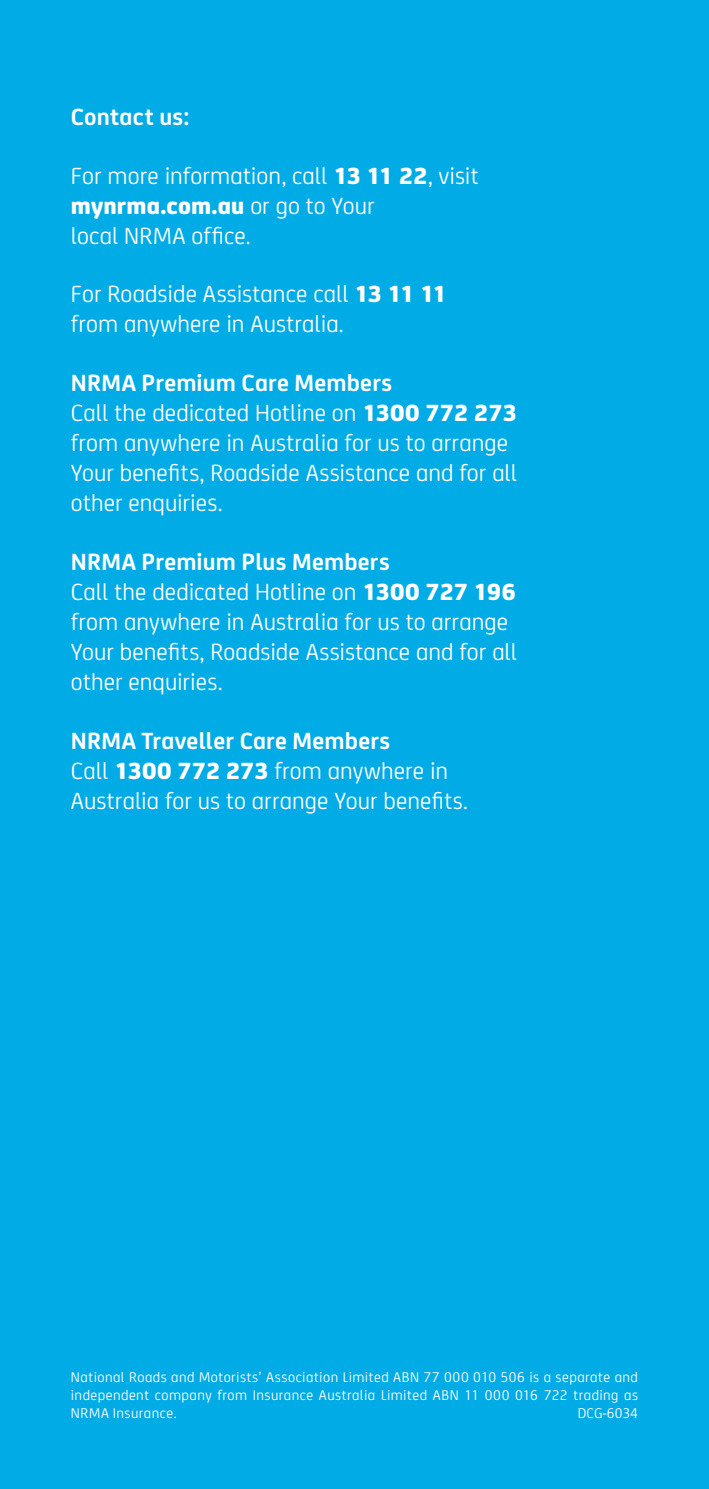
<style>
.page{position:relative;width:709px;height:1489px;background:#fff}
.page>*{position:absolute;margin:0;border:0;box-sizing:border-box;transform-origin:0 0}
.t1{font:25px/30px "NRMA";letter-spacing:.005em;color:#fff}
.t2{font:700 25px "NRMA";letter-spacing:.005em;color:#fff}
.t3{font:15px/18px "NRMA";letter-spacing:.03em;color:#fff;text-align:justify}
.s1{font-weight:800}
.s2{font-weight:700}
</style>
<div class="page">
<div style="left:0;top:0;width:709px;height:1488px;background:#00abe6"></div>
<p class="t2" style="left:71px;top:98px;width:120px">Contact us:</p>
<p class="t1" style="left:71px;top:159px;width:409px">For more information, call <span class="s1">13 11 22</span>, visit <span class="s1">mynrma.com.au</span> or go to Your<br>local NRMA office.</p>
<p class="t1" style="left:71px;top:277px;width:378px">For Roadside Assistance call <span class="s1">13 11 11 </span>from anywhere in Australia.</p>
<p class="t1" style="left:71px;top:366px;width:448px"><span class="s2">NRMA Premium Care Members<br></span>Call the dedicated Hotline on <span class="s1">1300 772 273 </span>from anywhere in Australia for us to arrange Your benefits, Roadside Assistance and for all other enquiries.</p>
<p class="t1" style="left:71px;top:545px;width:448px"><span class="s2">NRMA Premium Plus Members<br></span>Call the dedicated Hotline on <span class="s1">1300 727 196 </span>from anywhere in Australia for us to arrange Your benefits, Roadside Assistance and for all other enquiries.</p>
<p class="t1" style="left:71px;top:724px;width:398px"><span class="s2">NRMA Traveller Care Members<br></span>Call <span class="s1">1300 772 273</span> from anywhere in<br>Australia for us to arrange Your benefits.</p>
<p class="t3" style="left:71px;top:1366px;width:568px">National Roads and Motorists’ Association Limited ABN 77 000 010 506 is a separate and independent company from Insurance Australia Limited ABN 11 000 016 722 trading as NRMA Insurance.</p>
<p class="t3" style="left:577px;top:1402px;width:62px">DCG-6034</p>
</div>
